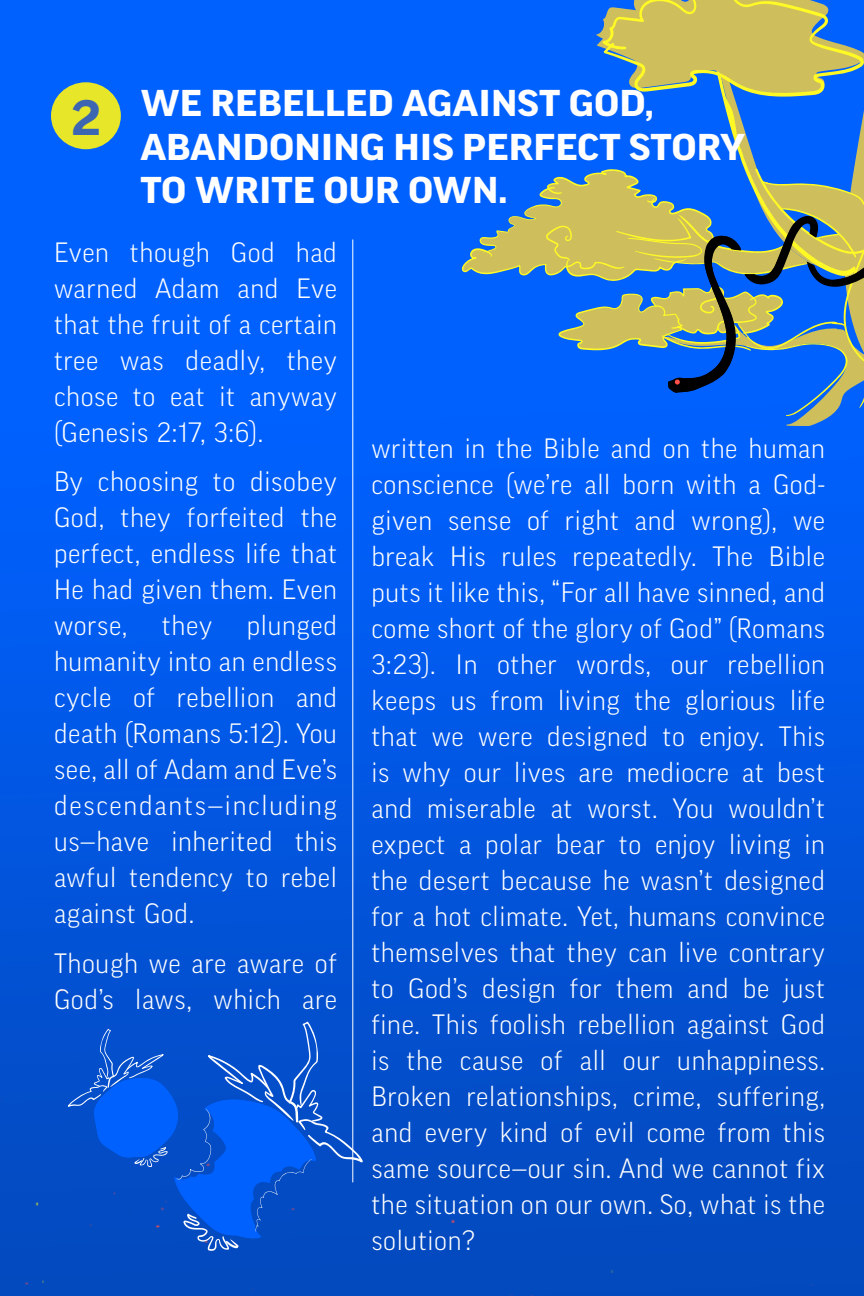
<style>
.page{position:relative;width:864px;height:1296px;background:#fff}
.page>*{position:absolute;margin:0;border:0;box-sizing:border-box;transform-origin:0 0}
.t1{font:700 expanded 48px "Good Pro";color:#3c66b1}
.t2{font:700 expanded 36px/43.2px "Good Pro";color:#fff}
.t3{font:300 27px/36px "Good Pro";letter-spacing:.025em;color:#fff;text-align:justify}
</style>
<div class="page">
<img style="left:0;top:0;width:864px;height:1296px">
<div style="left:51px;top:82px;width:70px;height:67px;background:#e7e629;border-radius:50%"></div>
<hr style="left:352px;top:240px;width:1px;height:942px;background:#fff">
<svg style="left:68px;top:1022px;width:295px;height:229px;background:#0a57d4"></svg>
<svg style="left:462px;top:0;width:402px;height:426px;background:#4881c0"></svg>
<p class="t1" style="left:71px;top:91px;width:32px">2</p>
<p class="t2" style="left:140px;top:82px;width:606px">WE REBELLED AGAINST GOD,<br>ABANDONING HIS PERFECT STORY<br>TO WRITE OUR OWN.</p>
<p class="t3" style="left:54px;top:234px;width:284px">Even though God had warned Adam and Eve that the fruit of a certain tree was deadly, they chose to eat it anyway (Genesis 2:17, 3:6).</p>
<p class="t3" style="left:54px;top:463px;width:284px">By choosing to disobey God, they forfeited the perfect, endless life that He had given them. Even worse,</p>
<p class="t3" style="left:54px;top:607px;width:284px;text-indent:193px">plunged humanity into an endless cycle of rebellion and death (Romans 5:12). You see, all of Adam and Eve’s descendants—including us—have inherited this awful tendency to rebel against God.</p>
<p class="t3" style="left:54px;top:945px;width:284px">Though we are aware of<br>God’s laws, which are</p>
<p class="t3" style="left:162px;top:607px;width:52px">they</p>
<p class="t3" style="left:371px;top:431px;width:455px">written in the Bible and on the human conscience (we’re all born with a God&shy;given sense of right and wrong), we break His rules repeatedly. The Bible puts it like this, “For all have sinned, and come short of the glory of God” (Romans 3:23). In other words, our rebellion keeps us from living the glorious life that we were designed to enjoy. This is why our lives are mediocre at best and miserable at worst. You wouldn’t expect a polar bear to enjoy living in the desert because he wasn’t designed for a hot climate. Yet, humans convince themselves that they can live contrary to God’s design for them and be just fine. This foolish rebellion against God is the cause of all our unhappiness.<br>Broken relationships, crime, suffering, and every kind of evil come from this same source—our sin. And we cannot fix the situation on our own. So, what is the solution?</p>
</div>
